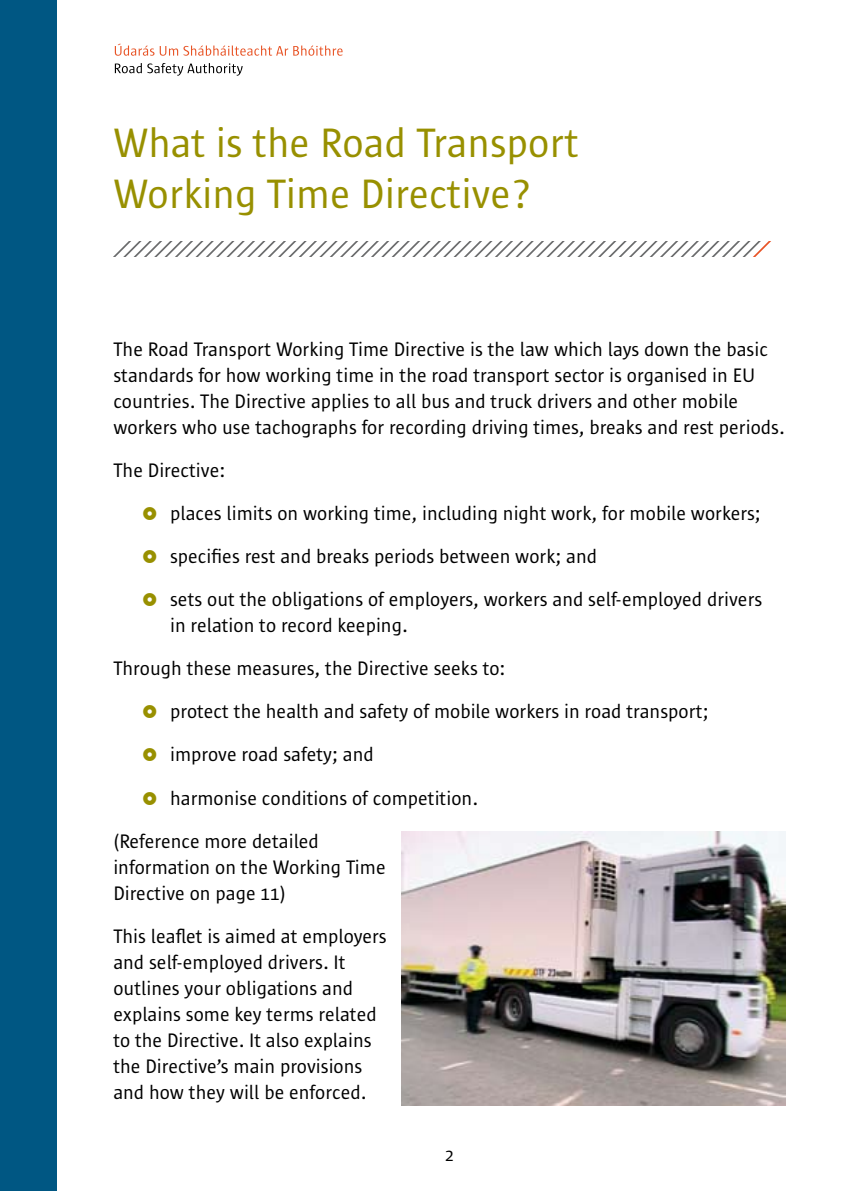
<style>
.page{position:relative;width:842px;height:1191px;background:#fff}
.page>*{position:absolute;margin:0;border:0;box-sizing:border-box;transform-origin:0 0}
.t1{font:42px/50.4px "Sun Sans";color:#989000}
.t2{font:20px/26px "Sun Sans";color:#000}
.t3{font:18px "Sun Sans";color:#000}
</style>
<div class="page">
<div style="left:0;top:0;width:57px;height:1191px;background:#005783"></div>
<svg style="left:115px;top:43px;width:39px;height:13px"></svg>
<svg style="left:160px;top:45px;width:183px;height:11px"></svg>
<svg style="left:115px;top:63px;width:128px;height:13px"></svg>
<svg style="left:114px;top:241px;width:657px;height:15px"></svg>
<img style="left:401px;top:831px;width:384px;height:275px">
<h1 class="t1" style="left:113px;top:119px;width:467px">What is the Road Transport<br>Working Time Directive?</h1>
<p class="t2" style="left:113px;top:337px;width:673px">The Road Transport Working Time Directive is the law which lays down the basic standards for how working time in the road transport sector is organised in EU countries. The Directive applies to all bus and truck drivers and other mobile workers who use tachographs for recording driving times, breaks and rest periods.</p>
<p class="t2" style="left:170px;top:449px;width:594px;line-height:43px;text-indent:-57px">The Directive:<br>places limits on working time, including night work, for mobile workers; specifies rest and breaks periods between work; and<br>sets out the obligations of employers, workers and self-employed drivers</p>
<p class="t2" style="left:170px;top:613px;width:239px">in relation to record keeping.</p>
<p class="t2" style="left:113px;top:656px;width:394px">Through these measures, the Directive seeks to:</p>
<p class="t2" style="left:170px;top:699px;width:540px">protect the health and safety of mobile workers in road transport;</p>
<p class="t2" style="left:170px;top:742px;width:205px">improve road safety; and</p>
<p class="t2" style="left:170px;top:785px;width:309px">harmonise conditions of competition.</p>
<p class="t2" style="left:113px;top:828px;width:207px">(Reference more detailed</p>
<p class="t2" style="left:113px;top:854px;width:274px">information on the Working Time<br>Directive on page 11)</p>
<p class="t2" style="left:113px;top:923px;width:275px">This leaflet is aimed at employers and self-employed drivers. It outlines your obligations and explains some key terms related to the Directive. It also explains the Directive’s main provisions and how they will be enforced.</p>
<p class="t3" style="left:445px;top:1145px;width:10px">2</p>
</div>
